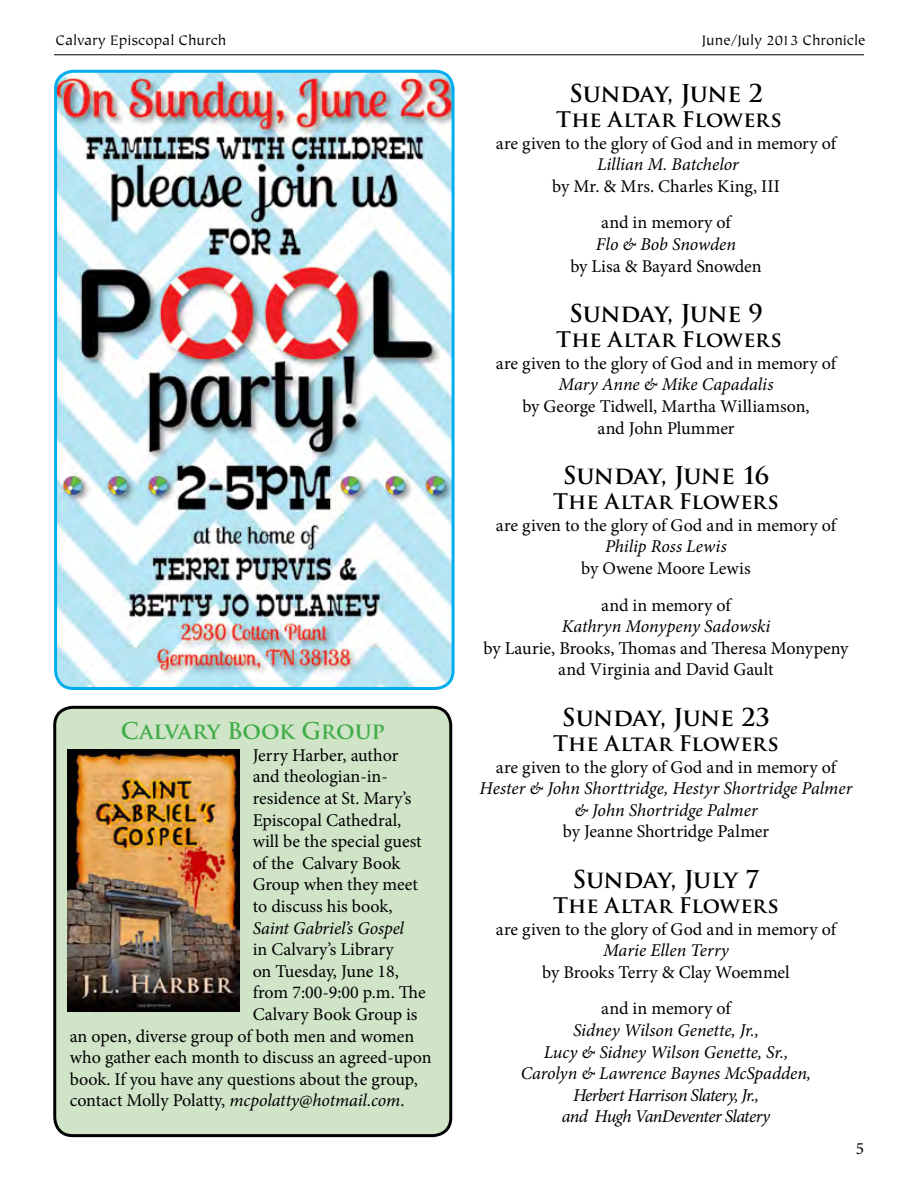
<style>
.page{position:relative;width:918px;height:1188px;background:#fff}
.page>*{position:absolute;margin:0;border:0;box-sizing:border-box;transform-origin:0 0}
.t1{font:700 24px "Trajan Pro";letter-spacing:-.02em;color:#000}
.t2{font:700 22.5px "Trajan Pro";letter-spacing:-.02em;color:#41ad49}
.t3{font:700 21px "Trajan Pro";letter-spacing:-.005em;color:#000}
.t4{font:18px "Minion Pro";letter-spacing:-.005em;color:#000}
.t5{font:italic 18px/21.6px "Minion Pro";letter-spacing:-.005em;color:#000;text-align:center}
.t6{font:italic 18px "Minion Pro";letter-spacing:-.035em;color:#000}
.t7{font:17.25px "Minion Pro";color:#000}
.t8{font:15.45px "Tiepolo";color:#000}
.s1{font-style:italic}
</style>
<div class="page">
<hr style="left:54px;top:54px;width:810px;height:1px;background:#000">
<div style="left:55px;top:707px;width:396px;height:429px;background:#d0e4c8;border-radius:18px"></div>
<div style="left:53px;top:706px;width:399px;height:431px;border:3px solid #000;border-radius:18px"></div>
<img style="left:56px;top:71px;width:395px;height:617px">
<div style="left:54px;top:70px;width:401px;height:620px;border:3px solid #00aeef;border-radius:18px"></div>
<img style="left:68px;top:750px;width:171px;height:261px">
<p class="t8" style="left:56px;top:32px;width:172px">Calvary Episcopal Church</p>
<p class="t8" style="left:702px;top:32px;width:165px">June/July 2013 Chronicle</p>
<p class="t2" style="left:121px;top:717px;width:266px">Calvary Book Group</p>
<p class="t4" style="left:253px;top:743px;width:147px">Jerry Harber, author</p>
<p class="t4" style="left:253px;top:765px;width:137px">and theologian-in-</p>
<p class="t4" style="left:253px;top:786px;width:160px">residence at St. Mary’s</p>
<p class="t4" style="left:253px;top:808px;width:150px">Episcopal Cathedral,</p>
<p class="t4" style="left:253px;top:829px;width:171px">will be the special guest</p>
<p class="t4" style="left:253px;top:851px;width:149px">of the Calvary Book</p>
<p class="t4" style="left:253px;top:873px;width:167px">Group when they meet</p>
<p class="t4" style="left:253px;top:894px;width:141px">to discuss his book,</p>
<p class="t5" style="left:253px;top:917px;width:153px">Saint Gabriel’s Gospel</p>
<p class="t4" style="left:253px;top:937px;width:143px">in Calvary’s Library</p>
<p class="t4" style="left:253px;top:959px;width:148px">on Tuesday, June 18,</p>
<p class="t4" style="left:253px;top:981px;width:175px">from 7:00-9:00 p.m. The</p>
<p class="t4" style="left:253px;top:1002px;width:166px">Calvary Book Group is</p>
<p class="t4" style="left:70px;top:1024px;width:346px">an open, diverse group of both men and women</p>
<p class="t4" style="left:70px;top:1045px;width:363px">who gather each month to discuss an agreed-upon</p>
<p class="t4" style="left:70px;top:1067px;width:350px">book. If you have any questions about the group,</p>
<p class="t4" style="left:70px;top:1089px;width:336px">contact Molly Polatty, <span class="s1">mcpolatty@hotmail.com</span>.</p>
<p class="t1" style="left:569px;top:78px;width:195px">Sunday, June 2</p>
<p class="t3" style="left:556px;top:106px;width:227px">The Altar Flowers</p>
<p class="t4" style="left:496px;top:131px;width:343px">are given to the glory of God and in memory of</p>
<p class="t5" style="left:597px;top:154px;width:143px">Lillian M. Batchelor</p>
<p class="t4" style="left:552px;top:174px;width:229px">by Mr. &amp; Mrs. Charles King, III</p>
<p class="t4" style="left:601px;top:211px;width:133px">and in memory of</p>
<p class="t5" style="left:596px;top:233px;width:142px">Flo &amp; Bob Snowden</p>
<p class="t4" style="left:570px;top:254px;width:193px">by Lisa &amp; Bayard Snowden</p>
<p class="t1" style="left:569px;top:298px;width:195px">Sunday, June 9</p>
<p class="t3" style="left:556px;top:327px;width:227px">The Altar Flowers</p>
<p class="t4" style="left:496px;top:351px;width:343px">are given to the glory of God and in memory of</p>
<p class="t5" style="left:559px;top:374px;width:216px">Mary Anne &amp; Mike Capadalis</p>
<p class="t4" style="left:522px;top:394px;width:289px">by George Tidwell, Martha Williamson,</p>
<p class="t4" style="left:597px;top:416px;width:139px">and John Plummer</p>
<p class="t1" style="left:563px;top:460px;width:208px">Sunday, June 16</p>
<p class="t3" style="left:553px;top:489px;width:227px">The Altar Flowers</p>
<p class="t4" style="left:496px;top:513px;width:343px">are given to the glory of God and in memory of</p>
<p class="t5" style="left:605px;top:536px;width:123px">Philip Ross Lewis</p>
<p class="t4" style="left:581px;top:556px;width:171px">by Owene Moore Lewis</p>
<p class="t4" style="left:601px;top:593px;width:133px">and in memory of</p>
<p class="t5" style="left:562px;top:616px;width:210px">Kathryn Monypeny Sadowski</p>
<p class="t4" style="left:484px;top:636px;width:367px">by Laurie, Brooks, Thomas and Theresa Monypeny</p>
<p class="t4" style="left:558px;top:658px;width:217px">and Virginia and David Gault</p>
<p class="t1" style="left:562px;top:702px;width:210px">Sunday, June 23</p>
<p class="t3" style="left:553px;top:730px;width:227px">The Altar Flowers</p>
<p class="t4" style="left:496px;top:755px;width:343px">are given to the glory of God and in memory of</p>
<p class="t5" style="left:480px;top:778px;width:374px">Hester &amp; John Shorttridge, Hestyr Shortridge Palmer &amp; John Shortridge Palmer</p>
<p class="t4" style="left:563px;top:820px;width:208px">by Jeanne Shortridge Palmer</p>
<p class="t1" style="left:572px;top:864px;width:189px">Sunday, July 7</p>
<p class="t3" style="left:553px;top:892px;width:227px">The Altar Flowers</p>
<p class="t4" style="left:496px;top:917px;width:343px">are given to the glory of God and in memory of</p>
<p class="t5" style="left:603px;top:940px;width:127px">Marie Ellen Terry</p>
<p class="t4" style="left:542px;top:960px;width:249px">by Brooks Terry &amp; Clay Woemmel</p>
<p class="t4" style="left:601px;top:997px;width:133px">and in memory of</p>
<p class="t5" style="left:573px;top:1019px;width:187px">Sidney Wilson Genette, Jr.,</p>
<p class="t5" style="left:544px;top:1041px;width:246px">Lucy &amp; Sidney Wilson Genette, Sr.,</p>
<p class="t5" style="left:521px;top:1063px;width:292px">Carolyn &amp; Lawrence Baynes McSpadden,</p>
<p class="t6" style="left:573px;top:1083px;width:187px">Herbert Harrison Slatery, Jr.,</p>
<p class="t6" style="left:562px;top:1104px;width:210px">and Hugh VanDeventer Slatery</p>
<p class="t7" style="left:856px;top:1137px;width:10px">5</p>
</div>
